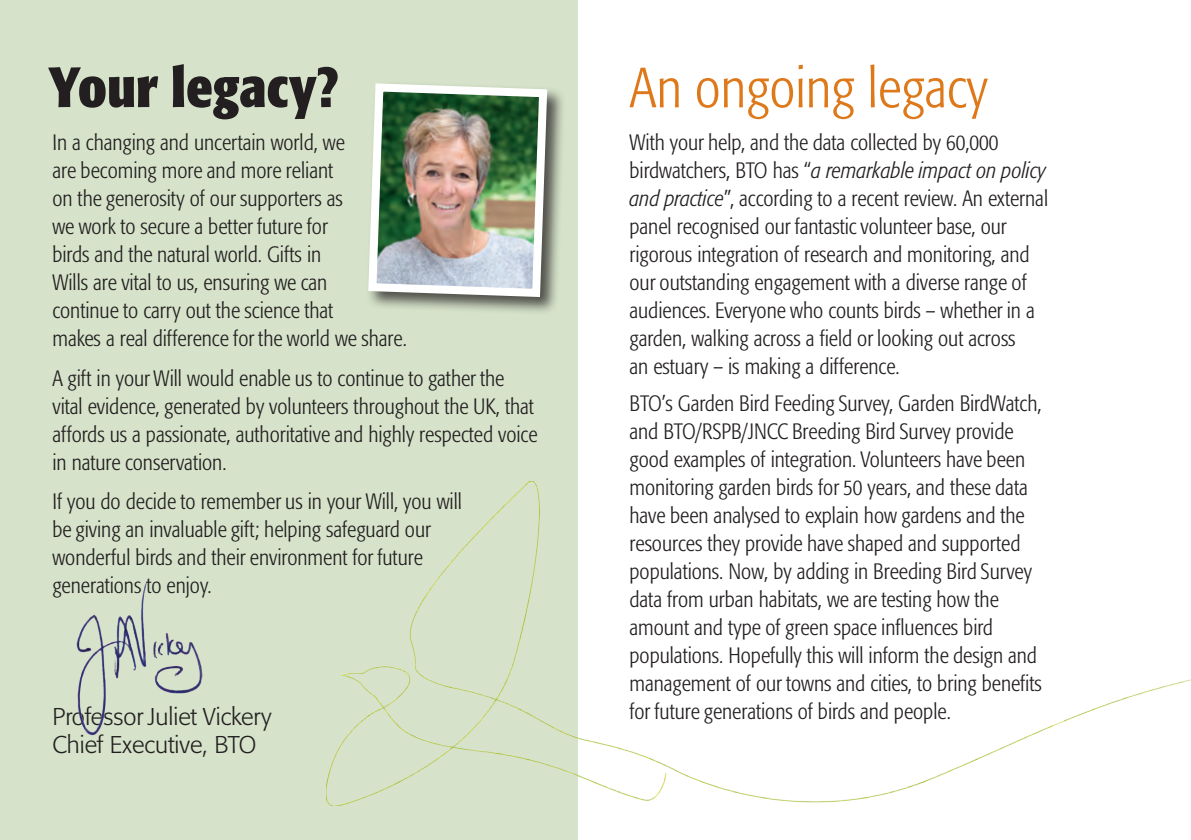
<style>
.page{position:relative;width:1191px;height:840px;background:#fff}
.page>*{position:absolute;margin:0;border:0;box-sizing:border-box;transform-origin:0 0}
.t1{font:300 condensed 56px "Formata BQ";color:#de791b}
.t2{font:700 condensed 56px "Formata BQ";color:#231f20}
.t3{font:300 24px/28.8px "Formata BQ";color:#231f20}
.t4{font:300 condensed 22px/28px "Formata BQ";color:#231f20}
.s1{font-style:italic}
</style>
<div class="page">
<div style="left:0;top:0;width:577px;height:839px;background:#d6e3ca"></div>
<div style="left:366px;top:81px;width:199px;height:234px;background:#231f20;opacity:.75"></div>
<img style="left:366px;top:81px;width:185px;height:220px">
<img style="left:76px;top:581px;width:127px;height:155px">
<img style="left:326px;top:480px;width:865px;height:325px">
<p class="t2" style="left:48px;top:52px;width:292px">Your legacy?</p>
<p class="t4" style="left:52px;top:128px;width:356px">In a changing and uncertain world, we<br>are becoming more and more reliant<br>on the generosity of our supporters as<br>we work to secure a better future for<br>birds and the natural world. Gifts in<br>Wills are vital to us, ensuring we can<br>continue to carry out the science that<br>makes a real difference for the world we share.</p>
<p class="t4" style="left:52px;top:364px;width:486px">A gift in your Will would enable us to continue to gather the vital evidence, generated by volunteers throughout the UK, that affords us a passionate, authoritative and highly respected voice in nature conservation.</p>
<p class="t4" style="left:52px;top:487px;width:411px">If you do decide to remember us in your Will, you will be giving an invaluable gift; helping safeguard our wonderful birds and their environment for future generations to enjoy.</p>
<p class="t3" style="left:52px;top:701px;width:221px">Professor Juliet Vickery<br>Chief Executive, BTO</p>
<p class="t1" style="left:629px;top:55px;width:360px">An ongoing legacy</p>
<p class="t4" style="left:629px;top:128px;width:420px">With your help, and the data collected by 60,000 birdwatchers, BTO has “<span class="s1">a remarkable impact on policy and practice</span>”, according to a recent review. An external panel recognised our fantastic volunteer base, our rigorous integration of research and monitoring, and our outstanding engagement with a diverse range of audiences. Everyone who counts birds – whether in a garden, walking across a field or looking out across<br>an estuary – is making a difference.</p>
<p class="t4" style="left:629px;top:389px;width:414px">BTO’s Garden Bird Feeding Survey, Garden BirdWatch, and BTO/RSPB/JNCC Breeding Bird Survey provide good examples of integration. Volunteers have been monitoring garden birds for 50 years, and these data have been analysed to explain how gardens and the resources they provide have shaped and supported populations. Now, by adding in Breeding Bird Survey data from urban habitats, we are testing how the amount and type of green space influences bird populations. Hopefully this will inform the design and management of our towns and cities, to bring benefits for future generations of birds and people.</p>
</div>
